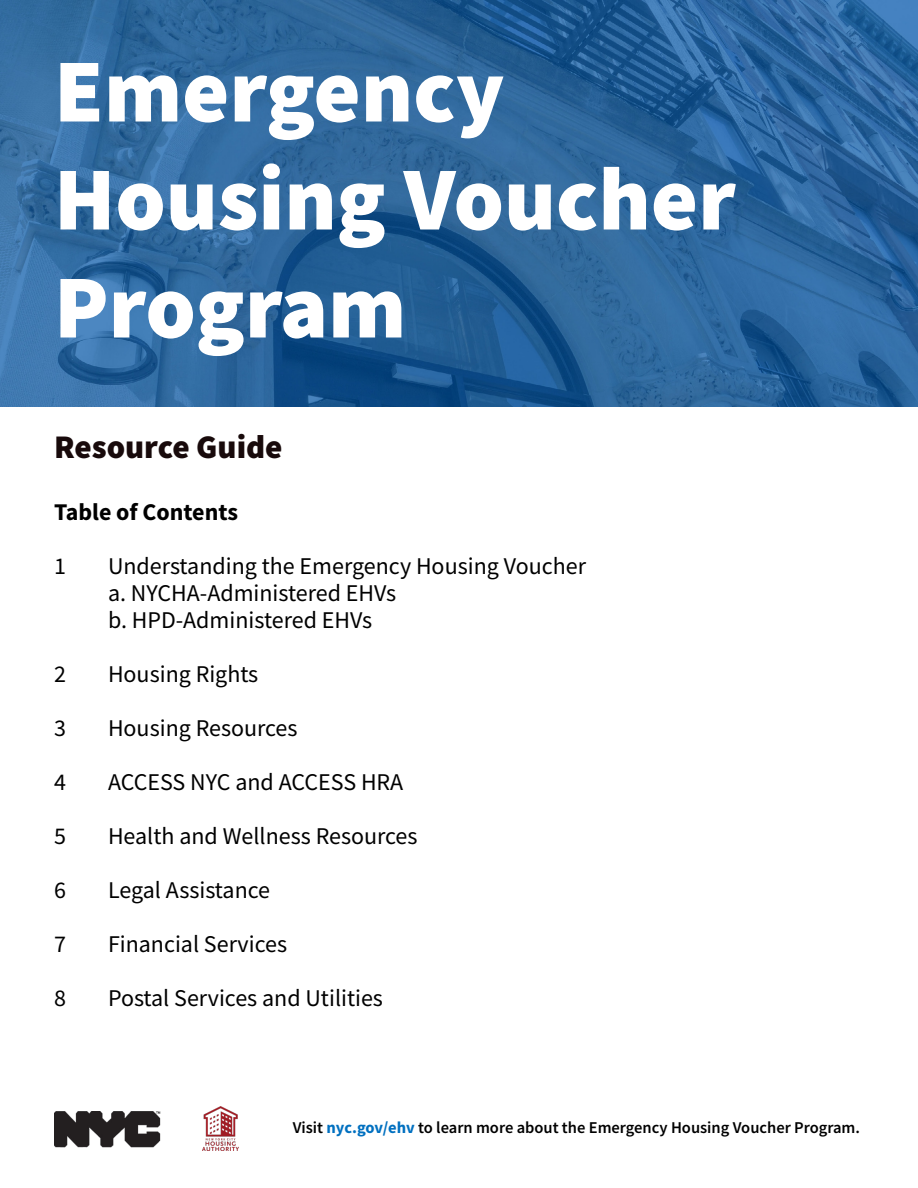
<style>
.page{position:relative;width:918px;height:1188px;background:#fff}
.page>*{position:absolute;margin:0;border:0;box-sizing:border-box;transform-origin:0 0}
.t1{font:900 90px/108px "Source Sans Pro";color:#fff}
.t2{font:900 33px "Source Sans Pro";color:#180a0b}
.t3{font:24px/27px "Source Sans Pro";color:#000}
.t4{font:700 24px "Source Sans Pro";color:#000}
.t5{font:600 16.5px "Source Sans Pro";color:#000}
.s1{font-weight:700;color:#0070c0}
</style>
<div class="page">
<img style="left:203px;top:1107px;width:35px;height:43px">
<img style="left:54px;top:1112px;width:107px;height:36px">
<img style="left:0;top:0;width:918px;height:406px">
<h1 class="t1" style="left:54px;top:36px;width:683px">Emergency<br>Housing Voucher<br>Program</h1>
<h2 class="t2" style="left:54px;top:424px;width:230px">Resource Guide</h2>
<p class="t4" style="left:54px;top:496px;width:186px">Table of Contents</p>
<p class="t3" style="left:54px;top:553px;width:13px">1</p>
<p class="t3" style="left:108px;top:553px;width:480px">Understanding the Emergency Housing Voucher a. NYCHA-Administered EHVs<br>b. HPD-Administered EHVs</p>
<p class="t3" style="left:54px;top:661px;width:13px">2</p>
<p class="t3" style="left:108px;top:661px;width:152px">Housing Rights</p>
<p class="t3" style="left:54px;top:715px;width:13px">3</p>
<p class="t3" style="left:108px;top:715px;width:191px">Housing Resources</p>
<p class="t3" style="left:54px;top:769px;width:13px">4</p>
<p class="t3" style="left:108px;top:769px;width:297px">ACCESS NYC and ACCESS HRA</p>
<p class="t3" style="left:54px;top:823px;width:13px">5</p>
<p class="t3" style="left:108px;top:823px;width:311px">Health and Wellness Resources</p>
<p class="t3" style="left:54px;top:877px;width:13px">6</p>
<p class="t3" style="left:108px;top:877px;width:164px">Legal Assistance</p>
<p class="t3" style="left:54px;top:931px;width:13px">7</p>
<p class="t3" style="left:108px;top:931px;width:181px">Financial Services</p>
<p class="t3" style="left:54px;top:985px;width:13px">8</p>
<p class="t3" style="left:108px;top:985px;width:277px">Postal Services and Utilities</p>
<p class="t5" style="left:293px;top:1116px;width:569px">Visit <span class="s1">nyc.gov/ehv</span> to learn more about the Emergency Housing Voucher Program.</p>
</div>
